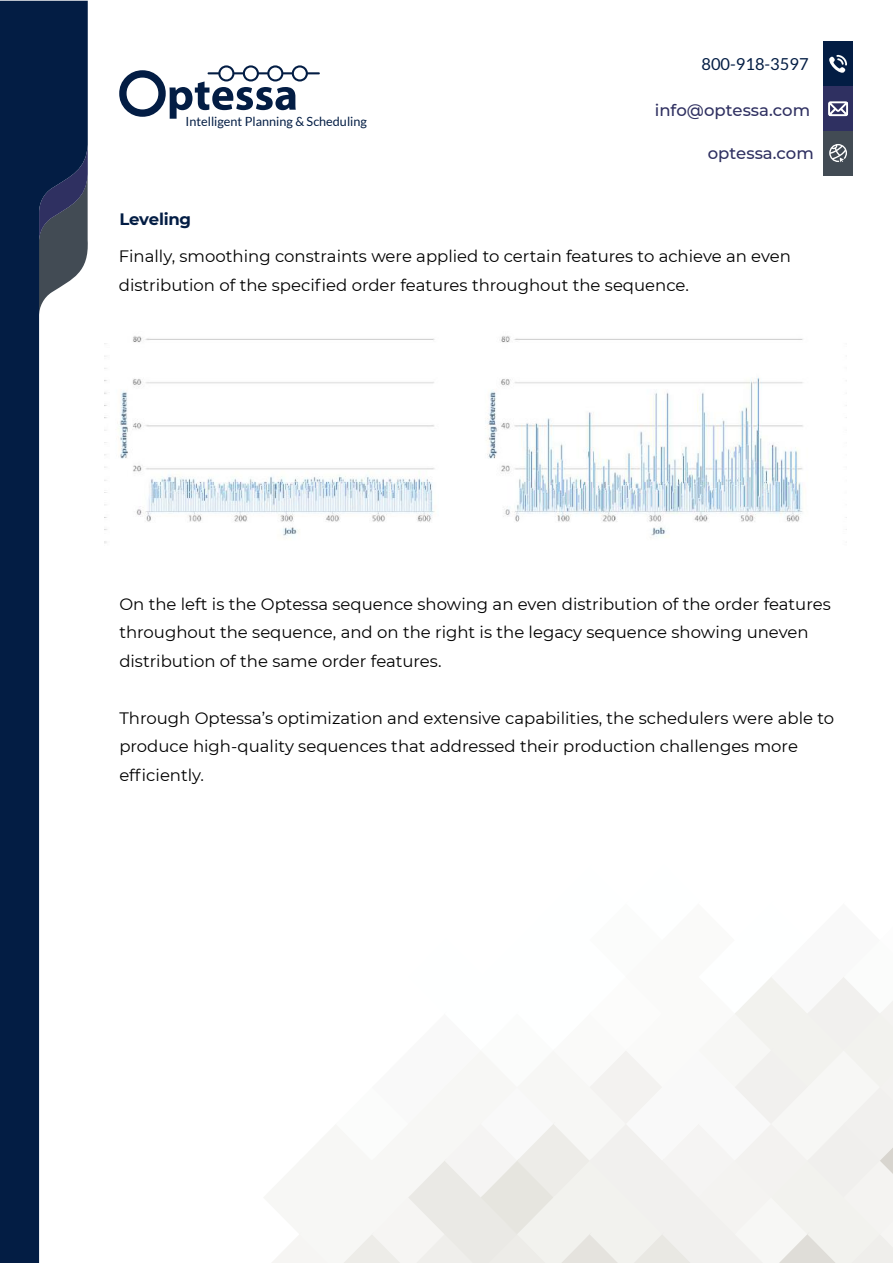
<style>
.page{position:relative;width:893px;height:1263px;background:#fff}
.page>*{position:absolute;margin:0;border:0;box-sizing:border-box;transform-origin:0 0}
.t1{font:16.5px/28.5px "Montserrat";color:#000}
.t2{font:500 16.5px "Montserrat";color:#2f3061}
.t3{font:16.5px "Lato";color:#031d44}
.t4{font:700 16.5px "Montserrat";letter-spacing:-.015em;color:#031d44}
.t5{font:12.6px "Lato";color:#031d44}
</style>
<div class="page">
<svg style="left:272px;top:977px;width:621px;height:286px"></svg>
<svg style="left:0;top:1px;width:88px;height:1262px;fill:#031d44"></svg>
<svg style="left:119px;top:65px;width:201px;height:54px"></svg>
<div style="left:823px;top:42px;width:30px;height:44px;background:#031d44"></div>
<div style="left:823px;top:86px;width:30px;height:45px;background:#2f3061"></div>
<div style="left:823px;top:131px;width:30px;height:44px;background:#424b54"></div>
<svg style="left:829px;top:55px;width:18px;height:18px"></svg>
<svg style="left:829px;top:144px;width:18px;height:18px"></svg>
<svg style="left:828px;top:101px;width:20px;height:15px"></svg>
<img style="left:104px;top:336px;width:699px;height:208px">
<p class="t5" style="left:186px;top:114px;width:183px">Intelligent Planning &amp; Scheduling</p>
<p class="t3" style="left:701px;top:55px;width:109px">800-918-3597</p>
<p class="t2" style="left:655px;top:98px;width:157px">info@optessa.com</p>
<p class="t2" style="left:708px;top:142px;width:108px">optessa.com</p>
<p class="t4" style="left:119px;top:207px;width:73px">Leveling</p>
<p class="t1" style="left:119px;top:241px;width:673px">Finally, smoothing constraints were applied to certain features to achieve an even distribution of the specified order features throughout the sequence.</p>
<p class="t1" style="left:119px;top:589px;width:713px">On the left is the Optessa sequence showing an even distribution of the order features throughout the sequence, and on the right is the legacy sequence showing uneven distribution of the same order features.</p>
<p class="t1" style="left:119px;top:703px;width:716px">Through Optessa’s optimization and extensive capabilities, the schedulers were able to produce high-quality sequences that addressed their production challenges more efficiently.</p>
</div>
